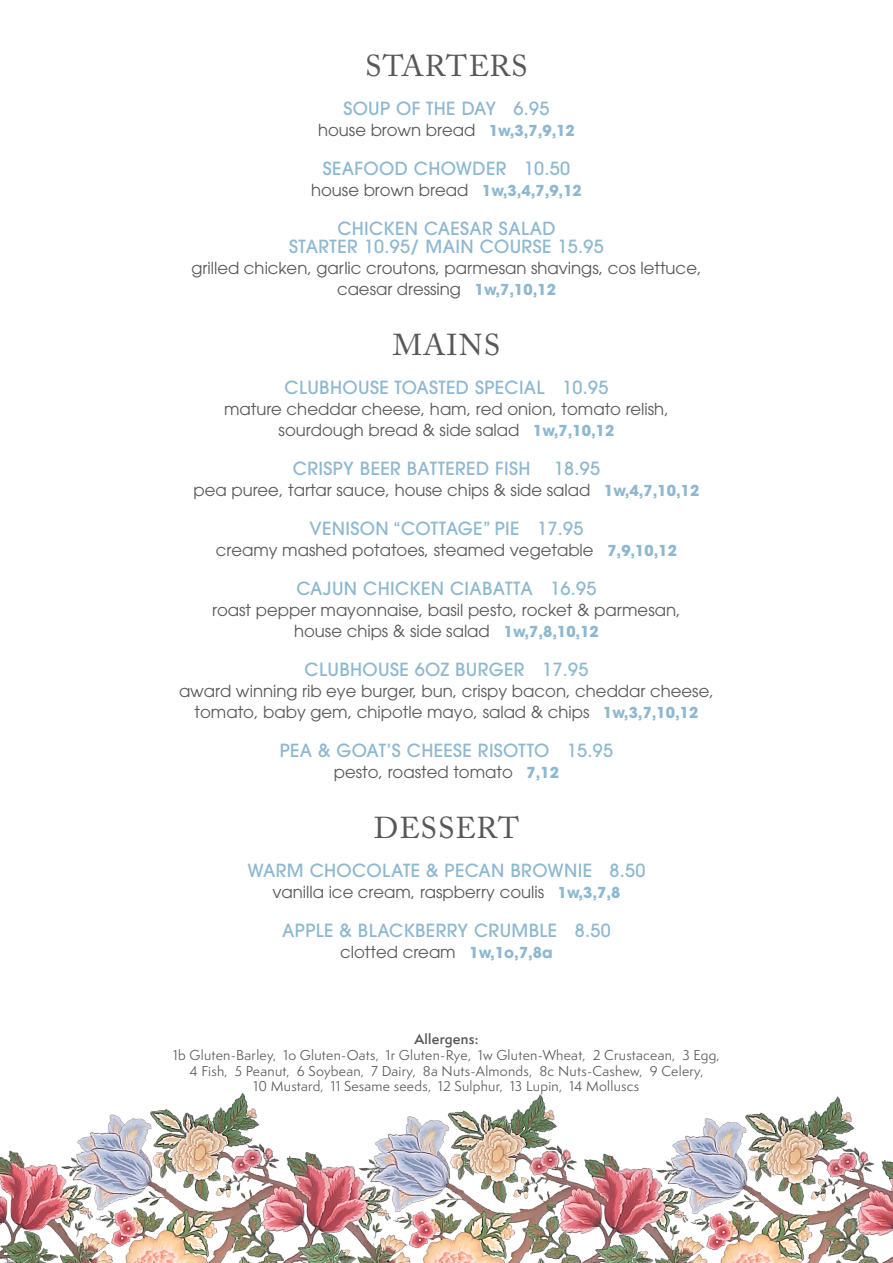
<style>
.page{position:relative;width:893px;height:1263px;background:#fff}
.page>*{position:absolute;margin:0;border:0;box-sizing:border-box;transform-origin:0 0}
.t1{font:30px "Adobe Caslon Pro";letter-spacing:.035em;color:#57585a}
.t2{font:500 18px "ITC Avant Garde Pro";letter-spacing:.02em;color:#8db8d0}
.t3{font:16.5px "ITC Avant Garde Pro";color:#57585a}
.t4{font:13.2px "Semplicita Pro";letter-spacing:.02em;color:#57585a}
.t5{font:600 13.2px "Semplicita Pro";letter-spacing:.02em;color:#57585a}
.s1{font-weight:700;font-size:15px;color:#8db8d0}
</style>
<div class="page">
<img style="left:0;top:1092px;width:893px;height:171px">
<p class="t1" style="left:365px;top:48px;width:164px">STARTERS</p>
<p class="t2" style="left:343px;top:97px;width:208px">SOUP OF THE DAY 6.95</p>
<p class="t3" style="left:318px;top:120px;width:258px">house brown bread <span class="s1">1w,3,7,9,12</span></p>
<p class="t2" style="left:323px;top:157px;width:249px">SEAFOOD CHOWDER 10.50</p>
<p class="t3" style="left:311px;top:180px;width:272px">house brown bread <span class="s1">1w,3,4,7,9,12</span></p>
<p class="t2" style="left:337px;top:217px;width:220px">CHICKEN CAESAR SALAD</p>
<p class="t2" style="left:289px;top:235px;width:316px">STARTER 10.95/ MAIN COURSE 15.95</p>
<p class="t3" style="left:191px;top:258px;width:512px">grilled chicken, garlic croutons, parmesan shavings, cos lettuce,</p>
<p class="t3" style="left:337px;top:279px;width:220px">caesar dressing <span class="s1">1w,7,10,12</span></p>
<p class="t1" style="left:393px;top:327px;width:109px">MAINS</p>
<p class="t2" style="left:285px;top:376px;width:325px">CLUBHOUSE TOASTED SPECIAL 10.95</p>
<p class="t3" style="left:224px;top:399px;width:446px">mature cheddar cheese, ham, red onion, tomato relish,</p>
<p class="t3" style="left:279px;top:420px;width:337px">sourdough bread &amp; side salad <span class="s1">1w,7,10,12</span></p>
<p class="t2" style="left:293px;top:457px;width:239px">CRISPY BEER BATTERED FISH</p>
<p class="t2" style="left:554px;top:457px;width:48px">18.95</p>
<p class="t3" style="left:194px;top:480px;width:507px">pea puree, tartar sauce, house chips &amp; side salad <span class="s1">1w,4,7,10,12</span></p>
<p class="t2" style="left:310px;top:517px;width:275px">VENISON “COTTAGE” PIE 17.95</p>
<p class="t3" style="left:216px;top:540px;width:463px">creamy mashed potatoes, steamed vegetable <span class="s1">7,9,10,12</span></p>
<p class="t2" style="left:296px;top:577px;width:301px">CAJUN CHICKEN CIABATTA 16.95</p>
<p class="t3" style="left:212px;top:600px;width:470px">roast pepper mayonnaise, basil pesto, rocket &amp; parmesan,</p>
<p class="t3" style="left:294px;top:621px;width:306px">house chips &amp; side salad <span class="s1">1w,7,8,10,12</span></p>
<p class="t2" style="left:305px;top:658px;width:285px">CLUBHOUSE 6OZ BURGER 17.95</p>
<p class="t3" style="left:179px;top:681px;width:536px">award winning rib eye burger, bun, crispy bacon, cheddar cheese,</p>
<p class="t3" style="left:195px;top:702px;width:505px">tomato, baby gem, chipotle mayo, salad &amp; chips <span class="s1">1w,3,7,10,12</span></p>
<p class="t2" style="left:280px;top:739px;width:335px">PEA &amp; GOAT’S CHEESE RISOTTO 15.95</p>
<p class="t3" style="left:334px;top:762px;width:227px">pesto, roasted tomato <span class="s1">7,12</span></p>
<p class="t1" style="left:374px;top:810px;width:147px">DESSERT</p>
<p class="t2" style="left:248px;top:859px;width:399px">WARM CHOCOLATE &amp; PECAN BROWNIE 8.50</p>
<p class="t3" style="left:272px;top:882px;width:350px">vanilla ice cream, raspberry coulis <span class="s1">1w,3,7,8</span></p>
<p class="t2" style="left:282px;top:919px;width:330px">APPLE &amp; BLACKBERRY CRUMBLE 8.50</p>
<p class="t3" style="left:340px;top:942px;width:214px">clotted cream <span class="s1">1w,1o,7,8a</span></p>
<p class="t5" style="left:414px;top:1029px;width:66px">Allergens:</p>
<p class="t4" style="left:173px;top:1045px;width:548px">1b Gluten-Barley, 1o Gluten-Oats, 1r Gluten-Rye, 1w Gluten-Wheat, 2 Crustacean, 3 Egg,</p>
<p class="t4" style="left:189px;top:1061px;width:515px">4 Fish, 5 Peanut, 6 Soybean, 7 Dairy, 8a Nuts-Almonds, 8c Nuts-Cashew, 9 Celery,</p>
<p class="t4" style="left:254px;top:1077px;width:387px">10 Mustard, 11 Sesame seeds, 12 Sulphur, 13 Lupin, 14 Molluscs</p>
</div>
